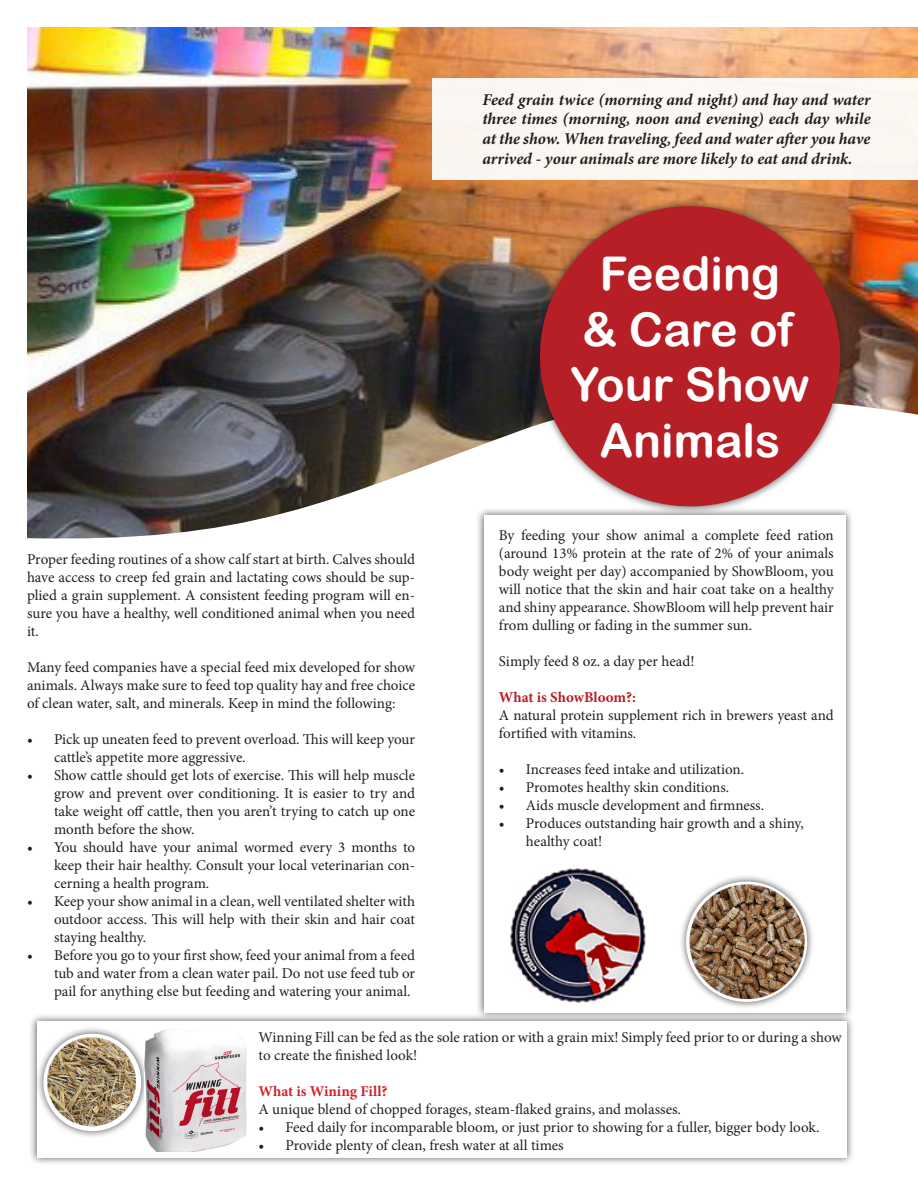
<style>
.page{position:relative;width:918px;height:1188px;background:#fff}
.page>*{position:absolute;margin:0;border:0;box-sizing:border-box;transform-origin:0 0}
.t1{font:46.5px "Arial Rounded MT Bold";color:#fff}
.t2{font:italic 700 16.5px/19.8px "Minion Pro";letter-spacing:-.005em;color:#231f20;text-align:justify}
.t3{font:15px/18px "Minion Pro";letter-spacing:-.005em;color:#231f20;text-align:justify}
.t4{font:700 15px "Minion Pro";color:#b61f26}
.t5{font:700 15px "Minion Pro";color:#d1232a}
</style>
<div class="page">
<img style="left:27px;top:27px;width:891px;height:331px">
<svg style="left:27px;top:358px;width:891px;height:181px"></svg>
<div style="left:532px;top:198px;width:316px;height:316px;background:#231f20;opacity:.75"></div>
<div style="left:540px;top:206px;width:300px;height:300px;background:#b61f26;border-radius:50%"></div>
<div style="left:476px;top:507px;width:378px;height:514px;background:#231f20;opacity:.75"></div>
<div style="left:484px;top:515px;width:362px;height:497px;background:#fff"></div>
<div style="left:679px;top:874px;width:136px;height:135px;background:#231f20;opacity:.75"></div>
<img style="left:683px;top:877px;width:128px;height:127px">
<div style="left:432px;top:78px;width:486px;height:101px;background:#fcf7f3"></div>
<div style="left:29px;top:1013px;width:826px;height:153px;background:#231f20;opacity:.75"></div>
<div style="left:37px;top:1022px;width:810px;height:136px;background:#fff"></div>
<div style="left:36px;top:1026px;width:113px;height:113px;background:#231f20;opacity:.75"></div>
<img style="left:45px;top:1032px;width:93px;height:98px">
<img style="left:145px;top:1028px;width:101px;height:124px">
<img style="left:510px;top:868px;width:136px;height:135px">
<p class="t2" style="left:482px;top:89px;width:390px">Feed grain twice (morning and night) and hay and water three times (morning, noon and evening) each day while at the show. When traveling, feed and water after you have arrived - your animals are more likely to eat and drink.</p>
<p class="t3" style="left:27px;top:550px;width:390px">Proper feeding routines of a show calf start at birth. Calves should have access to creep fed grain and lactating cows should be sup&shy;plied a grain supplement. A consistent feeding program will en&shy;sure you have a healthy, well conditioned animal when you need it.</p>
<p class="t3" style="left:27px;top:658px;width:390px">Many feed companies have a special feed mix developed for show animals. Always make sure to feed top quality hay and free choice of clean water, salt, and minerals. Keep in mind the following:</p>
<p class="t3" style="left:54px;top:730px;width:363px;text-indent:-27px">• Pick up uneaten feed to prevent overload. This will keep your cattle’s appetite more aggressive.</p>
<p class="t3" style="left:54px;top:766px;width:363px;text-indent:-27px">• Show cattle should get lots of exercise. This will help muscle grow and prevent over conditioning. It is easier to try and take weight off cattle, then you aren’t trying to catch up one month before the show.</p>
<p class="t3" style="left:54px;top:838px;width:363px;text-indent:-27px">• You should have your animal wormed every 3 months to keep their hair healthy. Consult your local veterinarian con&shy;cerning a health program.</p>
<p class="t3" style="left:54px;top:892px;width:363px;text-indent:-27px">• Keep your show animal in a clean, well ventilated shelter with outdoor access. This will help with their skin and hair coat staying healthy.</p>
<p class="t3" style="left:54px;top:946px;width:363px;text-indent:-27px">• Before you go to your first show, feed your animal from a feed tub and water from a clean water pail. Do not use feed tub or pail for anything else but feeding and watering your animal.</p>
<p class="t1" style="left:600px;top:246px;width:182px">Feeding</p>
<p class="t1" style="left:582px;top:302px;width:213px">&amp; Care of</p>
<p class="t1" style="left:570px;top:357px;width:241px">Your Show</p>
<p class="t1" style="left:600px;top:413px;width:182px">Animals</p>
<p class="t3" style="left:499px;top:526px;width:336px">By feeding your show animal a complete feed ration (around 13% protein at the rate of 2% of your animals body weight per day) accompanied by ShowBloom, you will notice that the skin and hair coat take on a healthy and shiny appearance. ShowBloom will help prevent hair from dulling or fading in the summer sun.</p>
<p class="t3" style="left:499px;top:652px;width:197px">Simply feed 8 oz. a day per head!</p>
<p class="t4" style="left:499px;top:687px;width:139px">What is ShowBloom?:</p>
<p class="t3" style="left:499px;top:706px;width:336px">A natural protein supplement rich in brewers yeast and fortified with vitamins.</p>
<p class="t3" style="left:499px;top:760px;width:247px">• Increases feed intake and utilization.</p>
<p class="t3" style="left:499px;top:778px;width:232px">• Promotes healthy skin conditions.</p>
<p class="t3" style="left:499px;top:796px;width:267px">• Aids muscle development and firmness.</p>
<p class="t3" style="left:526px;top:814px;width:279px;text-indent:-27px">• Produces outstanding hair growth and a shiny, healthy coat!</p>
<p class="t3" style="left:259px;top:1028px;width:585px">Winning Fill can be fed as the sole ration or with a grain mix! Simply feed prior to or during a show</p>
<p class="t3" style="left:259px;top:1046px;width:160px">to create the finished look!</p>
<p class="t5" style="left:259px;top:1081px;width:131px">What is Wining Fill?</p>
<p class="t3" style="left:259px;top:1100px;width:424px">A unique blend of chopped forages, steam-flaked grains, and molasses.</p>
<p class="t3" style="left:259px;top:1118px;width:562px">• Feed daily for incomparable bloom, or just prior to showing for a fuller, bigger body look.</p>
<p class="t3" style="left:259px;top:1136px;width:307px">• Provide plenty of clean, fresh water at all times</p>
</div>
